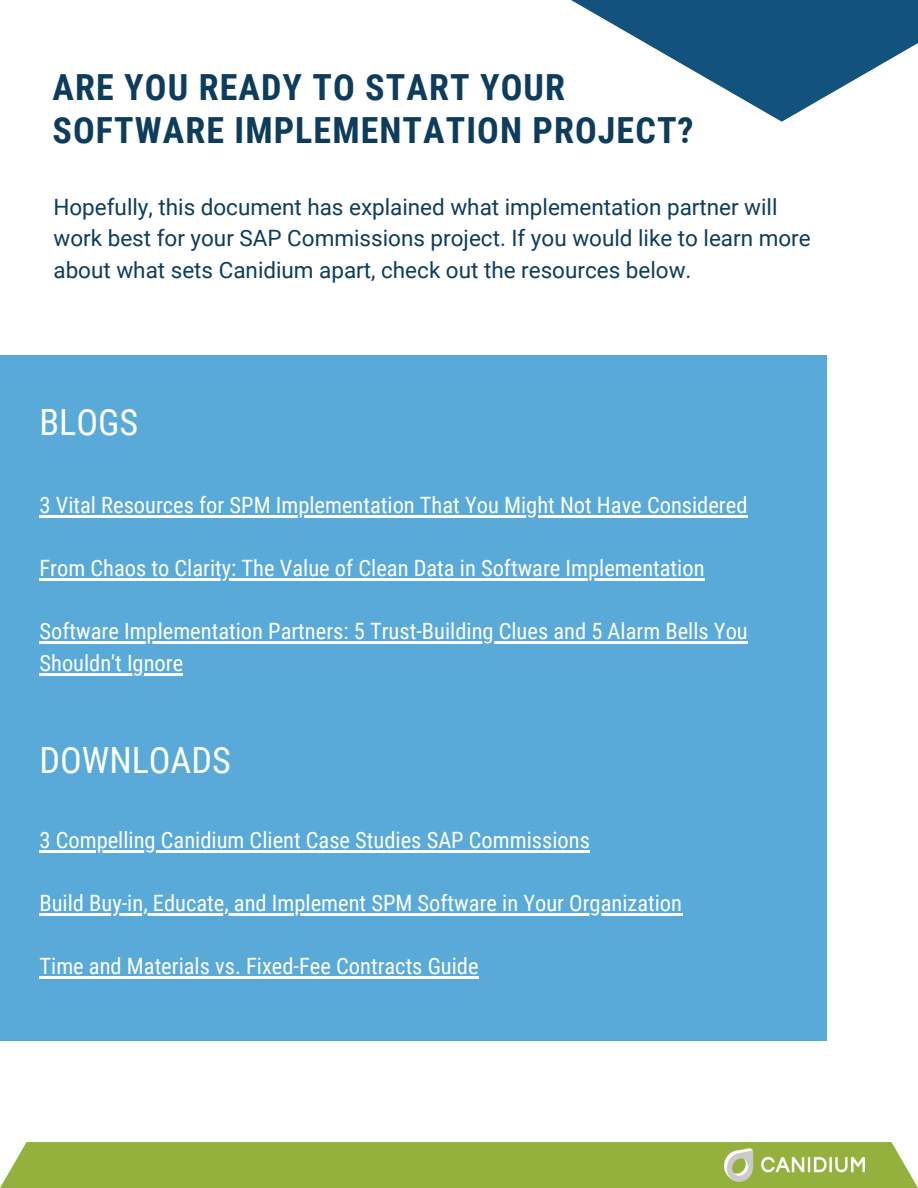
<style>
.page{position:relative;width:918px;height:1188px;background:#fff}
.page>*{position:absolute;margin:0;border:0;box-sizing:border-box;transform-origin:0 0}
.t1{font:36.15px "Roboto Condensed";color:#fff}
.t2{font:700 36px/42.8px "Roboto Condensed";letter-spacing:.03em;color:#0e3c5c}
.t3{font:22.5px/31.5px "Roboto Condensed";color:#fff}
.t4{font:22.5px/31.5px "Roboto";color:#0e3c5c}
</style>
<div class="page">
<div style="left:0;top:356px;width:827px;height:685px;background:#59aad8"></div>
<div style="left:0;top:1142px;width:918px;height:46px;background:#94b03d"></div>
<img style="left:724px;top:1149px;width:141px;height:32px">
<hr style="left:40px;top:515px;width:708px;height:3px;background:#fff">
<hr style="left:40px;top:578px;width:665px;height:3px;background:#fff">
<hr style="left:40px;top:641px;width:708px;height:3px;background:#fff">
<hr style="left:40px;top:673px;width:143px;height:2px;background:#fff">
<hr style="left:40px;top:851px;width:550px;height:2px;background:#fff">
<hr style="left:40px;top:914px;width:643px;height:2px;background:#fff">
<hr style="left:40px;top:977px;width:439px;height:2px;background:#fff">
<svg style="left:571px;top:0;width:347px;height:122px;fill:#13527c"></svg>
<p class="t2" style="left:53px;top:67px;width:643px">ARE YOU READY TO START YOUR<br>SOFTWARE IMPLEMENTATION PROJECT?</p>
<p class="t4" style="left:53px;top:191px;width:759px">Hopefully, this document has explained what implementation partner will work best for your SAP Commissions project. If you would like to learn more about what sets Canidium apart, check out the resources below.</p>
<p class="t1" style="left:40px;top:402px;width:100px">BLOGS</p>
<p class="t3" style="left:40px;top:490px;width:709px">3 Vital Resources for SPM Implementation That You Might Not Have Considered</p>
<p class="t3" style="left:40px;top:553px;width:667px">From Chaos to Clarity: The Value of Clean Data in Software Implementation</p>
<p class="t3" style="left:40px;top:616px;width:710px">Software Implementation Partners: 5 Trust-Building Clues and 5 Alarm Bells You<br>Shouldn't Ignore</p>
<p class="t1" style="left:40px;top:740px;width:193px">DOWNLOADS</p>
<p class="t3" style="left:40px;top:825px;width:552px">3 Compelling Canidium Client Case Studies SAP Commissions</p>
<p class="t3" style="left:40px;top:888px;width:644px">Build Buy-in, Educate, and Implement SPM Software in Your Organization</p>
<p class="t3" style="left:40px;top:951px;width:441px">Time and Materials vs. Fixed-Fee Contracts Guide</p>
</div>
